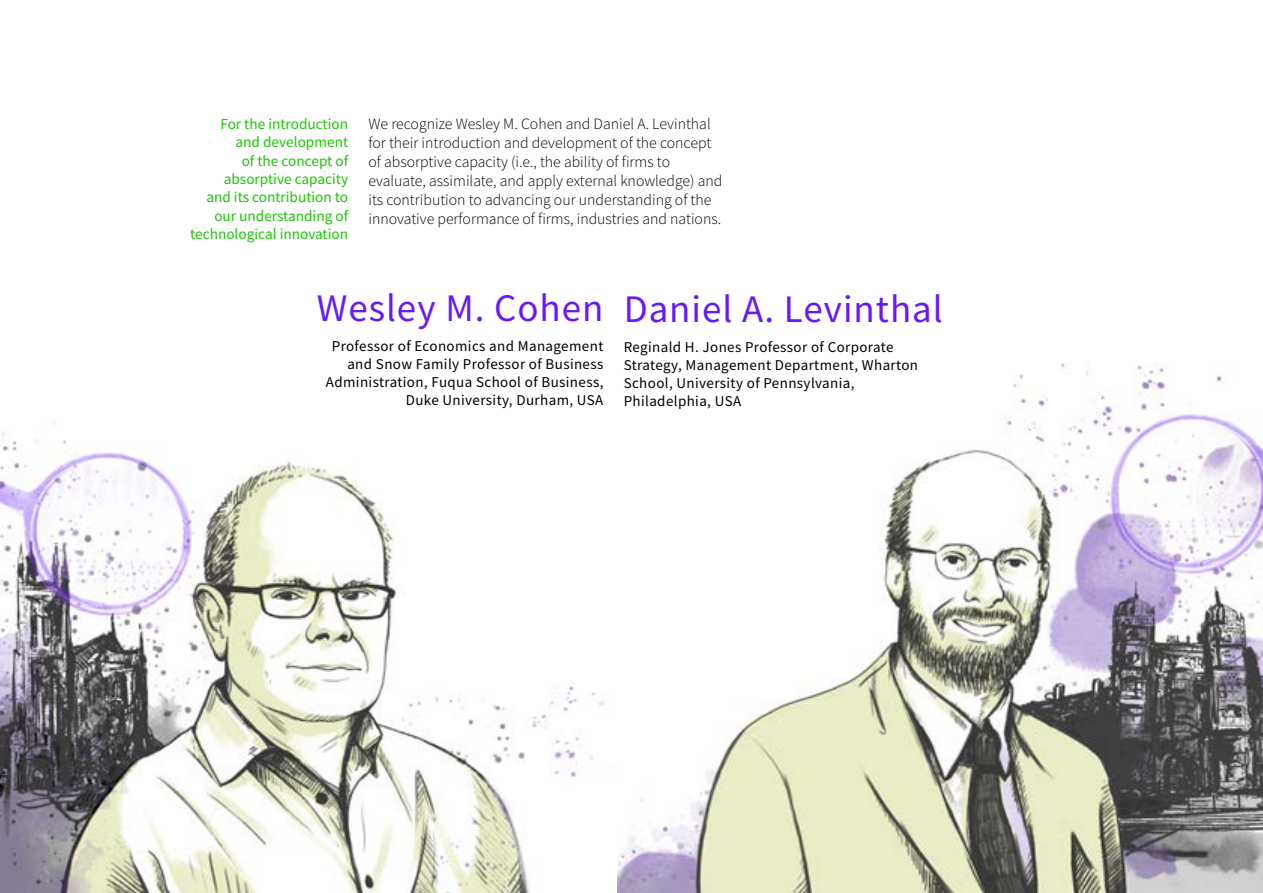
<style>
.page{position:relative;width:1263px;height:893px;background:#fff}
.page>*{position:absolute;margin:0;border:0;box-sizing:border-box;transform-origin:0 0}
.t1{font:39px "Source Sans Pro";letter-spacing:.025em;color:#6817ff}
.t2{font:300 15.75px/18.9px "Source Sans Pro";color:#000}
.t3{font:15.3px/18.3px "Source Sans Pro";color:#1ac604;text-align:right}
.t4{font:15px/18px "Source Sans Pro";letter-spacing:.025em;color:#000;text-align:right}
</style>
<div class="page">
<img style="left:0;top:422px;width:604px;height:471px">
<img style="left:617px;top:364px;width:645px;height:529px">
<p class="t3" style="left:190px;top:115px;width:159px">For the introduction<br>and development<br>of the concept of absorptive capacity<br>and its contribution to our understanding of technological innovation</p>
<p class="t2" style="left:368px;top:115px;width:355px">We recognize Wesley M. Cohen and Daniel A. Levinthal for their introduction and development of the concept of absorptive capacity (i.e., the ability of firms to evaluate, assimilate, and apply external knowledge) and its contribution to advancing our understanding of the innovative performance of firms, industries and nations.</p>
<h1 class="t1" style="left:317px;top:283px;width:288px">Wesley M. Cohen</h1>
<p class="t4" style="left:326px;top:337px;width:279px">Professor of Economics and Management and Snow Family Professor of Business Administration, Fuqua School of Business, Duke University, Durham, USA</p>
<h1 class="t1" style="left:624px;top:284px;width:321px">Daniel A. Levinthal</h1>
<p class="t4" style="left:624px;top:338px;width:296px;text-align:left">Reginald H. Jones Professor of Corporate Strategy, Management Department, Wharton School, University of Pennsylvania, Philadelphia, USA</p>
</div>
